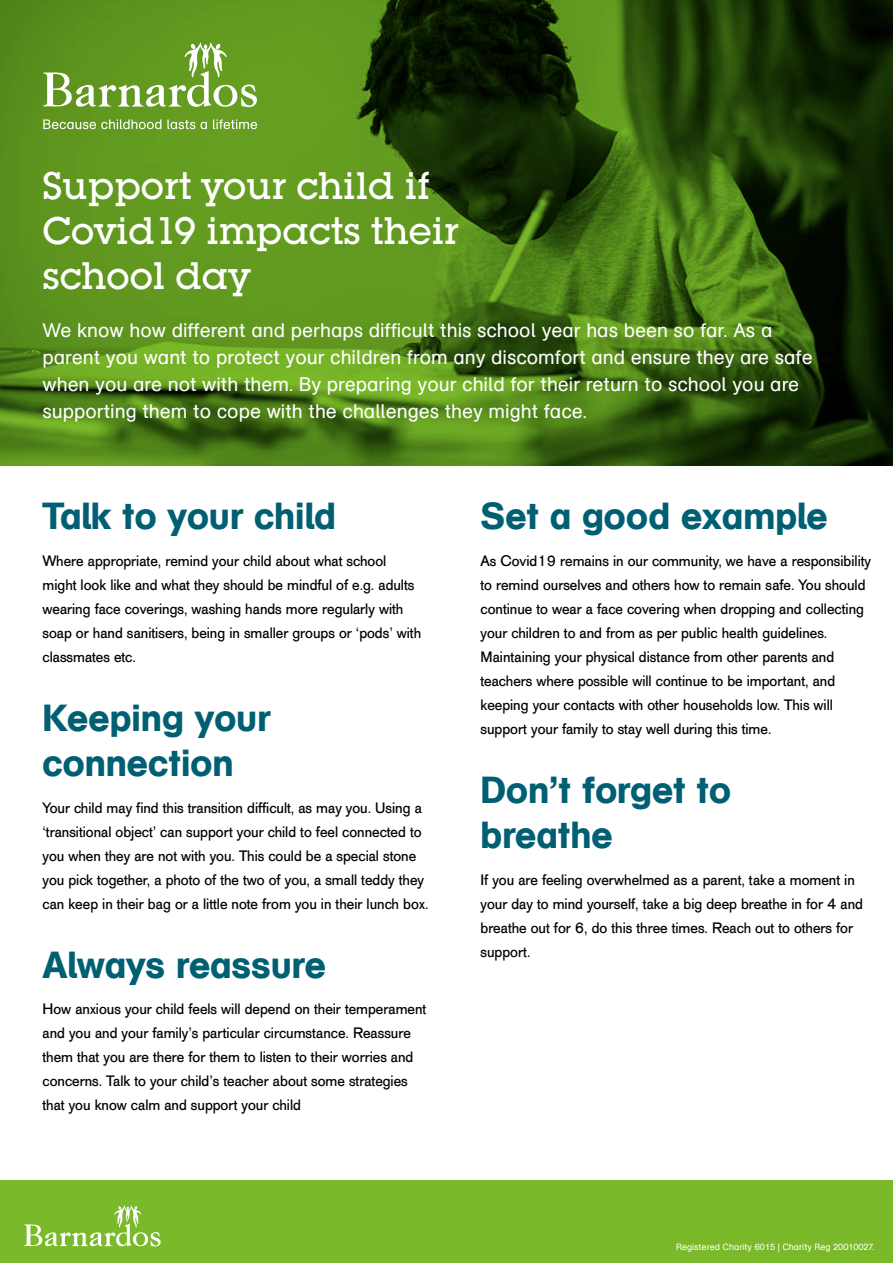
<style>
.page{position:relative;width:893px;height:1263px;background:#fff}
.page>*{position:absolute;margin:0;border:0;box-sizing:border-box;transform-origin:0 0}
.t1{font:500 37.5px/45px "AG Schoolbook";color:#005f72}
.t2{font:500 37.5px/45px "Lubalin Graph Std";color:#fff}
.t3{font:19.5px/27px "AG Schoolbook Regular A";color:#fff}
.t4{font:15px/24px "AG Old Face";color:#000}
.t5{font:9px "AG Schoolbook Regular A";color:#fff}
</style>
<div class="page">
<div style="left:0;top:1180px;width:893px;height:83px;background:#7ab929"></div>
<svg style="left:24px;top:1205px;width:137px;height:42px"></svg>
<svg style="left:0;top:0;width:893px;height:466px;background:#416b14"></svg>
<svg style="left:43px;top:119px;width:118px;height:10px"></svg>
<svg style="left:167px;top:119px;width:28px;height:10px"></svg>
<svg style="left:201px;top:122px;width:6px;height:7px"></svg>
<svg style="left:213px;top:119px;width:44px;height:10px"></svg>
<svg style="left:43px;top:43px;width:214px;height:66px;background:#7dab48"></svg>
<h1 class="t2" style="left:43px;top:163px;width:418px">Support your child if<br>Covid19 impacts their school day</h1>
<p class="t3" style="left:43px;top:317px;width:772px">We know how different and perhaps difficult this school year has been so far. As a parent you want to protect your children from any discomfort and ensure they are safe when you are not with them. By preparing your child for their return to school you are supporting them to cope with the challenges they might face.</p>
<h1 class="t1" style="left:43px;top:493px;width:295px">Talk to your child</h1>
<p class="t4" style="left:43px;top:549px;width:380px">Where appropriate, remind your child about what school might look like and what they should be mindful of e.g. adults wearing face coverings, washing hands more regularly with soap or hand sanitisers, being in smaller groups or ‘pods’ with classmates etc.</p>
<h1 class="t1" style="left:43px;top:695px;width:230px">Keeping your connection</h1>
<p class="t4" style="left:43px;top:796px;width:387px">Your child may find this transition difficult, as may you. Using a ‘transitional object’ can support your child to feel connected to you when they are not with you. This could be a special stone you pick together, a photo of the two of you, a small teddy they can keep in their bag or a little note from you in their lunch box.</p>
<h1 class="t1" style="left:43px;top:942px;width:285px">Always reassure</h1>
<p class="t4" style="left:43px;top:997px;width:385px">How anxious your child feels will depend on their temperament and you and your family’s particular circumstance. Reassure them that you are there for them to listen to their worries and concerns. Talk to your child’s teacher about some strategies that you know calm and support your child</p>
<h1 class="t1" style="left:480px;top:493px;width:349px">Set a good example</h1>
<p class="t4" style="left:480px;top:549px;width:392px">As Covid19 remains in our community, we have a responsibility to remind ourselves and others how to remain safe. You should continue to wear a face covering when dropping and collecting your children to and from as per public health guidelines.<br>Maintaining your physical distance from other parents and teachers where possible will continue to be important, and keeping your contacts with other households low. This will support your family to stay well during this time.</p>
<h1 class="t1" style="left:480px;top:767px;width:252px">Don’t forget to breathe</h1>
<p class="t4" style="left:480px;top:868px;width:384px">If you are feeling overwhelmed as a parent, take a moment in your day to mind yourself, take a big deep breathe in for 4 and breathe out for 6, do this three times. Reach out to others for support.</p>
<p class="t5" style="left:676px;top:1242px;width:199px">Registered Charity 6015 | Charity Reg 20010027.</p>
</div>
